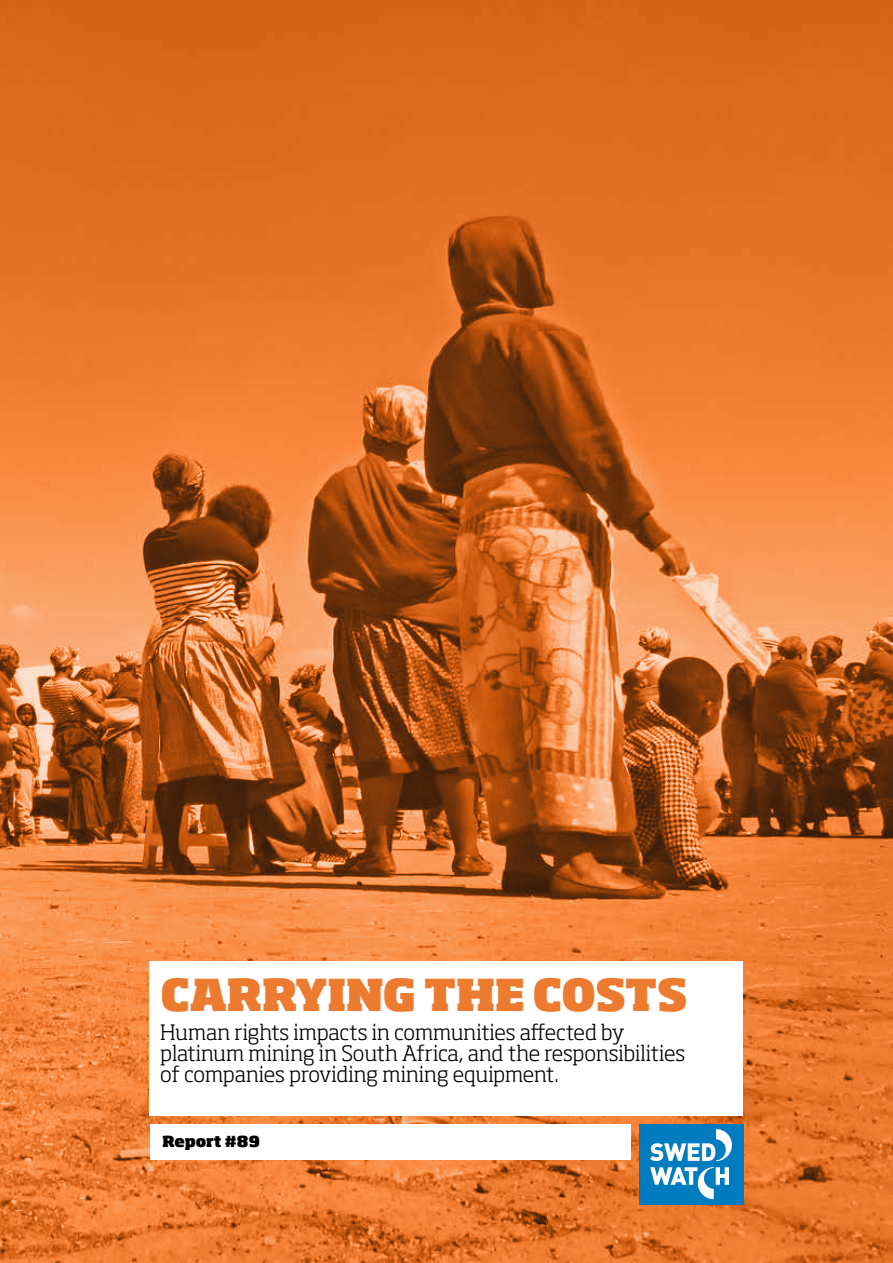
<style>
.page{position:relative;width:893px;height:1263px;background:#fff}
.page>*{position:absolute;margin:0;border:0;box-sizing:border-box;transform-origin:0 0}
.t1{font:800 43.5px "Soho Std";letter-spacing:-.005em;color:#ec7b30}
.t2{font:300 21px/21px "Soho Std";letter-spacing:-.005em;color:#000}
.t3{font:800 15px "Soho Std";color:#000}
</style>
<div class="page">
<img style="left:0;top:0;width:893px;height:1263px">
<div style="left:150px;top:962px;width:593px;height:154px;background:#fff"></div>
<div style="left:150px;top:1124px;width:480px;height:36px;background:#fff"></div>
<div style="left:639px;top:1124px;width:104px;height:80px;background:#007bc0"></div>
<svg style="left:650px;top:1167px;width:79px;height:32px"></svg>
<svg style="left:650px;top:1129px;width:82px;height:32px"></svg>
<h1 class="t1" style="left:160px;top:978px;width:529px">CARRYING THE COSTS</h1>
<p class="t2" style="left:160px;top:1024px;width:527px">Human rights impacts in communities affected by platinum mining in South Africa, and the responsibilities of companies providing mining equipment.</p>
<p class="t3" style="left:162px;top:1136px;width:99px">REPORT #89</p>
</div>
